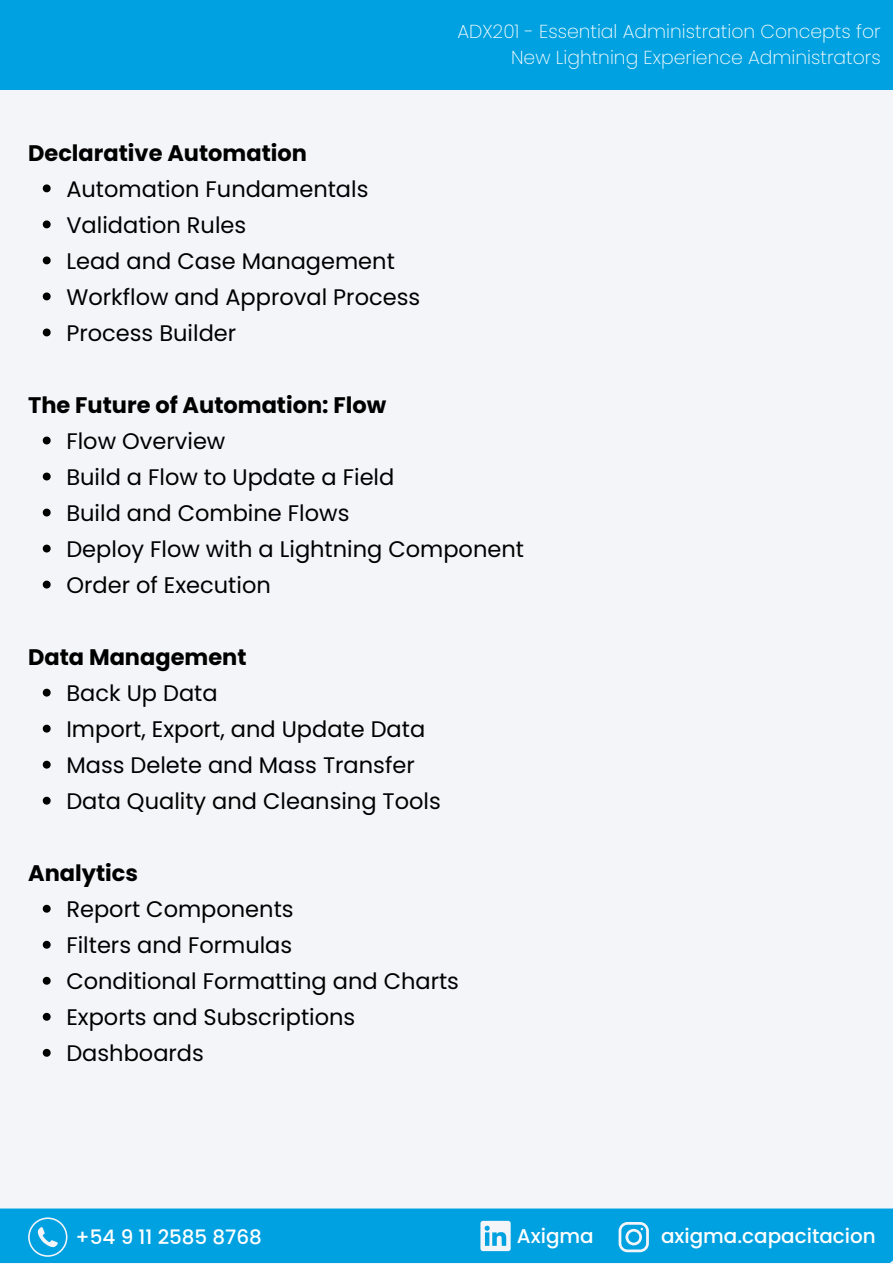
<style>
.page{position:relative;width:893px;height:1264px;background:#fff}
.page>*{position:absolute;margin:0;border:0;box-sizing:border-box;transform-origin:0 0}
.t1{font:22.5px "Poppins";color:#000}
.t2{font:700 22.5px "Poppins";color:#000}
.t3{font:500 19.95px "Poppins";color:#fff}
.t4{font:200 18.75px "Poppins";color:#fff}
</style>
<div class="page">
<div style="left:0;top:0;width:892px;height:1263px;background:#f3f5f9"></div>
<div style="left:0;top:0;width:892px;height:89px;background:#00a1e0"></div>
<div style="left:0;top:1208px;width:892px;height:55px;background:#00a1e0"></div>
<svg style="left:618px;top:1221px;width:30px;height:31px"></svg>
<svg style="left:28px;top:1217px;width:39px;height:39px"></svg>
<svg style="left:480px;top:1220px;width:30px;height:31px"></svg>
<svg style="left:43px;top:184px;width:8px;height:8px"></svg>
<svg style="left:43px;top:220px;width:8px;height:8px"></svg>
<svg style="left:43px;top:256px;width:8px;height:8px"></svg>
<svg style="left:43px;top:292px;width:8px;height:8px"></svg>
<svg style="left:43px;top:328px;width:8px;height:8px"></svg>
<svg style="left:43px;top:436px;width:8px;height:8px"></svg>
<svg style="left:43px;top:472px;width:8px;height:8px"></svg>
<svg style="left:43px;top:508px;width:8px;height:8px"></svg>
<svg style="left:43px;top:544px;width:8px;height:8px"></svg>
<svg style="left:43px;top:580px;width:8px;height:8px"></svg>
<svg style="left:43px;top:688px;width:8px;height:8px"></svg>
<svg style="left:43px;top:724px;width:8px;height:8px"></svg>
<svg style="left:43px;top:760px;width:8px;height:8px"></svg>
<svg style="left:43px;top:796px;width:8px;height:8px"></svg>
<svg style="left:43px;top:904px;width:8px;height:8px"></svg>
<svg style="left:43px;top:940px;width:8px;height:8px"></svg>
<svg style="left:43px;top:976px;width:8px;height:8px"></svg>
<svg style="left:43px;top:1012px;width:8px;height:8px"></svg>
<svg style="left:43px;top:1048px;width:8px;height:8px"></svg>
<p class="t2" style="left:28px;top:137px;width:280px">Declarative Automation</p>
<p class="t1" style="left:66px;top:173px;width:303px">Automation Fundamentals</p>
<p class="t1" style="left:66px;top:209px;width:181px">Validation Rules</p>
<p class="t1" style="left:66px;top:245px;width:330px">Lead and Case Management</p>
<p class="t1" style="left:66px;top:281px;width:355px">Workflow and Approval Process</p>
<p class="t1" style="left:66px;top:317px;width:171px">Process Builder</p>
<p class="t4" style="left:457px;top:18px;width:425px">ADX201 - Essential Administration Concepts for</p>
<p class="t4" style="left:511px;top:44px;width:371px">New Lightning Experience Administrators</p>
<p class="t2" style="left:28px;top:389px;width:359px">The Future of Automation: Flow</p>
<p class="t1" style="left:66px;top:425px;width:160px">Flow Overview</p>
<p class="t1" style="left:66px;top:461px;width:329px">Build a Flow to Update a Field</p>
<p class="t1" style="left:66px;top:497px;width:284px">Build and Combine Flows</p>
<p class="t1" style="left:66px;top:533px;width:459px">Deploy Flow with a Lightning Component</p>
<p class="t1" style="left:66px;top:569px;width:206px">Order of Execution</p>
<p class="t2" style="left:28px;top:641px;width:220px">Data Management</p>
<p class="t1" style="left:66px;top:677px;width:153px">Back Up Data</p>
<p class="t1" style="left:66px;top:713px;width:360px">Import, Export, and Update Data</p>
<p class="t1" style="left:66px;top:749px;width:350px">Mass Delete and Mass Transfer</p>
<p class="t1" style="left:66px;top:785px;width:376px">Data Quality and Cleansing Tools</p>
<p class="t2" style="left:28px;top:857px;width:111px">Analytics</p>
<p class="t1" style="left:66px;top:893px;width:229px">Report Components</p>
<p class="t1" style="left:66px;top:929px;width:227px">Filters and Formulas</p>
<p class="t1" style="left:66px;top:965px;width:394px">Conditional Formatting and Charts</p>
<p class="t1" style="left:66px;top:1001px;width:290px">Exports and Subscriptions</p>
<p class="t1" style="left:66px;top:1037px;width:139px">Dashboards</p>
<p class="t3" style="left:76px;top:1223px;width:188px">+54 9 11 2585 8768</p>
<p class="t3" style="left:517px;top:1222px;width:78px">Axigma</p>
<p class="t3" style="left:661px;top:1222px;width:216px">axigma.capacitacion</p>
</div>
